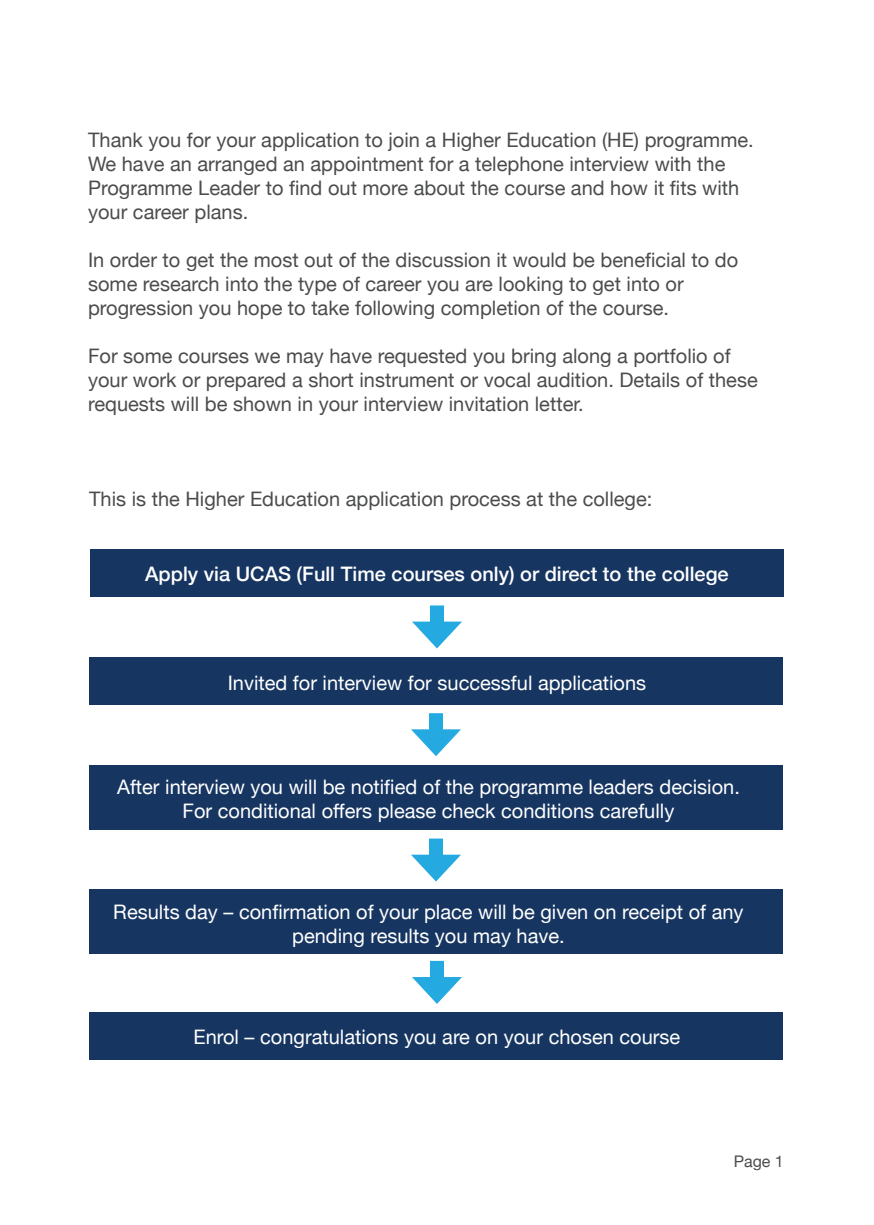
<style>
.page{position:relative;width:874px;height:1225px;background:#fff}
.page>*{position:absolute;margin:0;border:0;box-sizing:border-box;transform-origin:0 0}
.t1{font:20px/24px "Helvetica Neue";color:#4b4c4d}
.t2{font:20px/24px "Helvetica Neue";color:#fff;text-align:center}
.t3{font:500 20px "Helvetica Neue";color:#fff}
.t4{font:16px "Helvetica Neue";color:#4b4c4d}
</style>
<div class="page">
<div style="left:90px;top:549px;width:693px;height:48px;background:#163561"></div>
<div style="left:89px;top:657px;width:693px;height:47px;background:#163561"></div>
<div style="left:89px;top:765px;width:693px;height:65px;background:#163561"></div>
<div style="left:89px;top:889px;width:693px;height:64px;background:#163561"></div>
<div style="left:89px;top:1012px;width:693px;height:48px;background:#163561"></div>
<div style="left:430px;top:605px;width:14px;height:27px;background:#24aae1"></div>
<svg style="left:412px;top:621px;width:50px;height:27px"></svg>
<div style="left:429px;top:713px;width:14px;height:27px;background:#24aae1"></div>
<svg style="left:411px;top:729px;width:50px;height:27px"></svg>
<div style="left:429px;top:838px;width:14px;height:27px;background:#24aae1"></div>
<svg style="left:411px;top:854px;width:50px;height:27px"></svg>
<div style="left:430px;top:961px;width:14px;height:26px;background:#24aae1"></div>
<svg style="left:412px;top:977px;width:50px;height:27px"></svg>
<p class="t1" style="left:88px;top:129px;width:666px">Thank you for your application to join a Higher Education (HE) programme.<br>We have an arranged an appointment for a telephone interview with the</p>
<p class="t1" style="left:88px;top:177px;width:652px">Programme Leader to find out more about the course and how it fits with</p>
<p class="t1" style="left:88px;top:201px;width:162px">your career plans.</p>
<p class="t1" style="left:88px;top:249px;width:651px">In order to get the most out of the discussion it would be beneficial to do some research into the type of career you are looking to get into or</p>
<p class="t1" style="left:88px;top:297px;width:582px">progression you hope to take following completion of the course.</p>
<p class="t1" style="left:88px;top:345px;width:670px">For some courses we may have requested you bring along a portfolio of your work or prepared a short instrument or vocal audition. Details of these requests will be shown in your interview invitation letter.</p>
<p class="t1" style="left:89px;top:488px;width:564px">This is the Higher Education application process at the college:</p>
<p class="t3" style="left:145px;top:558px;width:584px">Apply via UCAS (Full Time courses only) or direct to the college</p>
<p class="t2" style="left:227px;top:672px;width:420px">Invited for interview for successful applications</p>
<p class="t2" style="left:117px;top:776px;width:624px">After interview you will be notified of the programme leaders decision.<br>For conditional offers please check conditions carefully</p>
<p class="t2" style="left:113px;top:900px;width:631px">Results day – confirmation of your place will be given on receipt of any pending results you may have.</p>
<p class="t2" style="left:193px;top:1026px;width:488px">Enrol – congratulations you are on your chosen course</p>
<p class="t4" style="left:733px;top:1150px;width:52px">Page 1</p>
</div>
